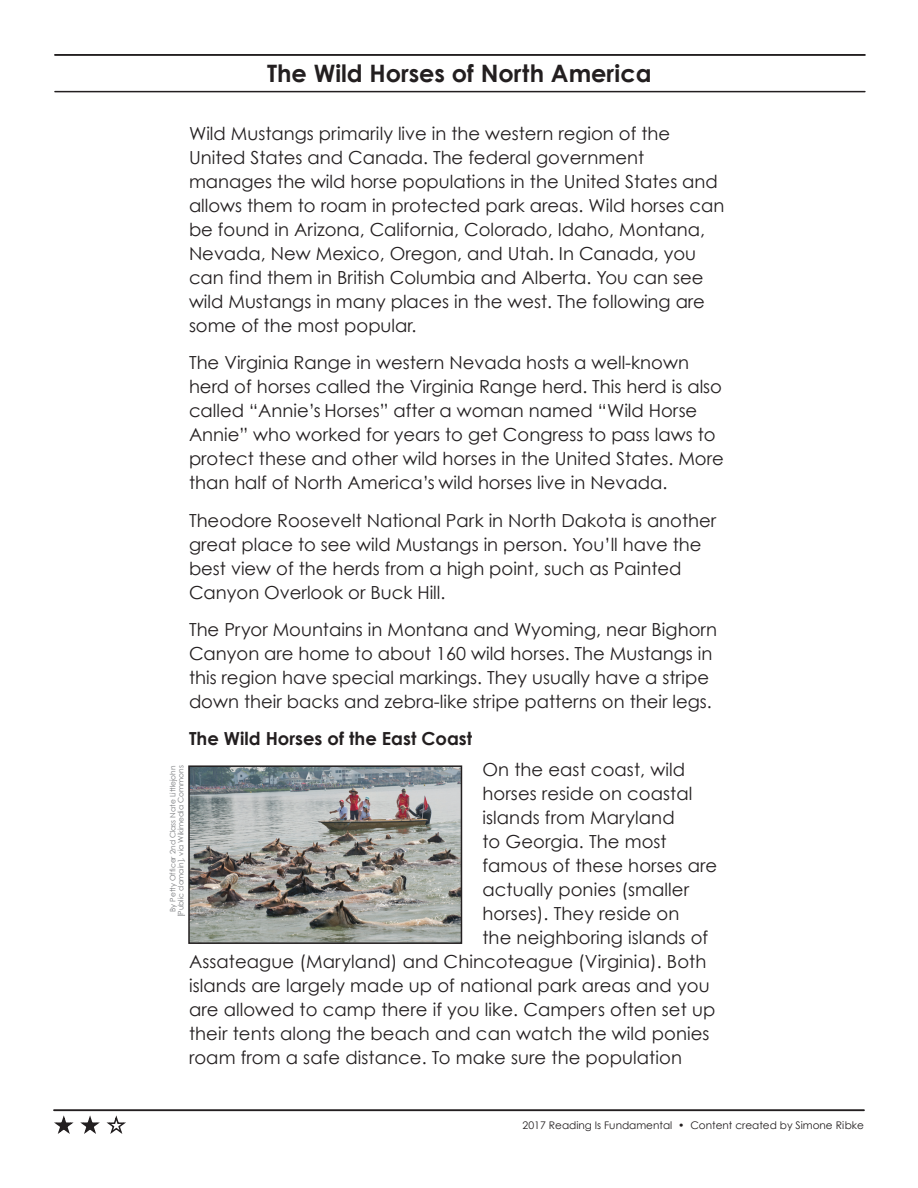
<style>
.page{position:relative;width:918px;height:1188px;background:#fff}
.page>*{position:absolute;margin:0;border:0;box-sizing:border-box;transform-origin:0 0}
.t1{font:700 24px "Century Gothic";color:#231f20}
.t2{font:18px/24px "Century Gothic";color:#231f20}
.t3{font:700 18px "Century Gothic";color:#231f20}
.t4{font:10.5px "Century Gothic";color:#231f20}
.t5{font:7.5px/8.2px "Century Gothic";color:#76787b;text-align:right}
</style>
<div class="page">
<hr style="left:54px;top:1109px;width:810px;height:2px;background:#231f20">
<svg style="left:54px;top:1116px;width:72px;height:18px"></svg>
<hr style="left:55px;top:54px;width:810px;height:2px;background:#231f20">
<hr style="left:55px;top:91px;width:810px;height:1px;background:#231f20">
<img style="left:191px;top:768px;width:268px;height:173px">
<div style="left:188px;top:765px;width:274px;height:179px;border:2px solid #231f20"></div>
<h1 class="t1" style="left:267px;top:58px;width:386px">The Wild Horses of North America</h1>
<p class="t2" style="left:189px;top:121px;width:537px">Wild Mustangs primarily live in the western region of the United States and Canada. The federal government manages the wild horse populations in the United States and allows them to roam in protected park areas. Wild horses can be found in Arizona, California, Colorado, Idaho, Montana, Nevada, New Mexico, Oregon, and Utah. In Canada, you can find them in British Columbia and Alberta. You can see wild Mustangs in many places in the west. The following are some of the most popular.</p>
<p class="t2" style="left:189px;top:350px;width:536px">The Virginia Range in western Nevada hosts a well-known herd of horses called the Virginia Range herd. This herd is also called “Annie’s Horses” after a woman named “Wild Horse Annie” who worked for years to get Congress to pass laws to protect these and other wild horses in the United States. More than half of North America’s wild horses live in Nevada.</p>
<p class="t2" style="left:189px;top:508px;width:529px">Theodore Roosevelt National Park in North Dakota is another great place to see wild Mustangs in person. You’ll have the best view of the herds from a high point, such as Painted Canyon Overlook or Buck Hill.</p>
<p class="t2" style="left:189px;top:617px;width:530px">The Pryor Mountains in Montana and Wyoming, near Bighorn Canyon are home to about 160 wild horses. The Mustangs in this region have special markings. They usually have a stripe down their backs and zebra-like stripe patterns on their legs.</p>
<p class="t3" style="left:189px;top:728px;width:285px">The Wild Horses of the East Coast</p>
<p class="t2" style="left:482px;top:757px;width:204px">On the east coast, wild</p>
<p class="t2" style="left:482px;top:781px;width:212px">horses reside on coastal</p>
<p class="t2" style="left:482px;top:805px;width:194px">islands from Maryland</p>
<p class="t2" style="left:482px;top:829px;width:186px">to Georgia. The most</p>
<p class="t2" style="left:482px;top:853px;width:236px">famous of these horses are</p>
<p class="t2" style="left:482px;top:877px;width:208px">actually ponies (smaller</p>
<p class="t2" style="left:482px;top:901px;width:198px">horses). They reside on</p>
<p class="t2" style="left:482px;top:925px;width:227px">the neighboring islands of</p>
<p class="t2" style="left:189px;top:949px;width:519px">Assateague (Maryland) and Chincoteague (Virginia). Both</p>
<p class="t2" style="left:189px;top:973px;width:522px">islands are largely made up of national park areas and you</p>
<p class="t2" style="left:189px;top:997px;width:528px">are allowed to camp there if you like. Campers often set up</p>
<p class="t2" style="left:189px;top:1021px;width:522px">their tents along the beach and can watch the wild ponies</p>
<p class="t2" style="left:189px;top:1045px;width:495px">roam from a safe distance. To make sure the population</p>
<p class="t5" style="left:168px;top:917px;width:153px;rotate:-90deg">By Petty Officer 2nd Class Nate Littlejohn [Public domain], via Wikimedia Commons</p>
<p class="t4" style="left:523px;top:1118px;width:343px">2017 Reading Is Fundamental • Content created by Simone Ribke</p>
</div>
